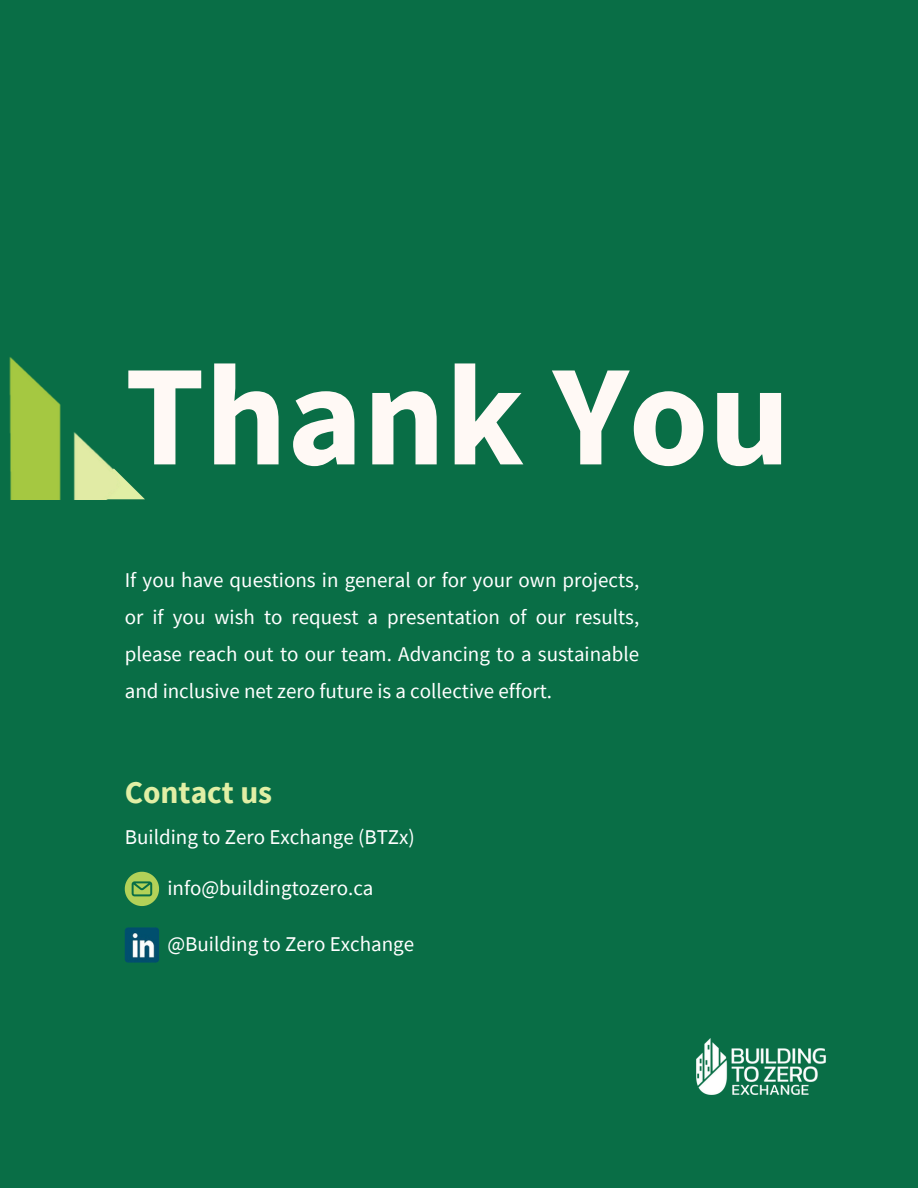
<style>
.page{position:relative;width:918px;height:1188px;background:#096e46}
.page>*{position:absolute;margin:0;border:0;box-sizing:border-box;transform-origin:0 0}
.t1{font:700 144px "Source Sans Pro";color:#fff9f5}
.t2{font:700 31.5px "Source Sans Pro";color:#e1efa5}
.t3{font:21px/37.2px "Source Sans Pro";color:#fff;text-align:justify}
</style>
<div class="page">
<svg style="left:136px;top:490px;width:9px;height:9px"></svg>
<img style="left:9px;top:357px;width:127px;height:142px">
<img style="left:696px;top:1038px;width:130px;height:57px">
<svg style="left:125px;top:872px;width:34px;height:34px"></svg>
<img style="left:125px;top:927px;width:34px;height:35px;border-radius:3px">
<p class="t1" style="left:125px;top:323px;width:667px">Thank You</p>
<h1 class="t3" style="left:125px;top:561px;width:516px">If you have questions in general or for your own projects, or if you wish to request a presentation of our results, please reach out to our team. Advancing to a sustainable and inclusive net zero future is a collective effort.</h1>
<p class="t2" style="left:125px;top:772px;width:149px">Contact us</p>
<p class="t3" style="left:125px;top:818px;width:292px">Building to Zero Exchange (BTZx)</p>
<p class="t3" style="left:167px;top:869px;width:208px">info@buildingtozero.ca</p>
<p class="t3" style="left:167px;top:925px;width:248px">@Building to Zero Exchange</p>
</div>
